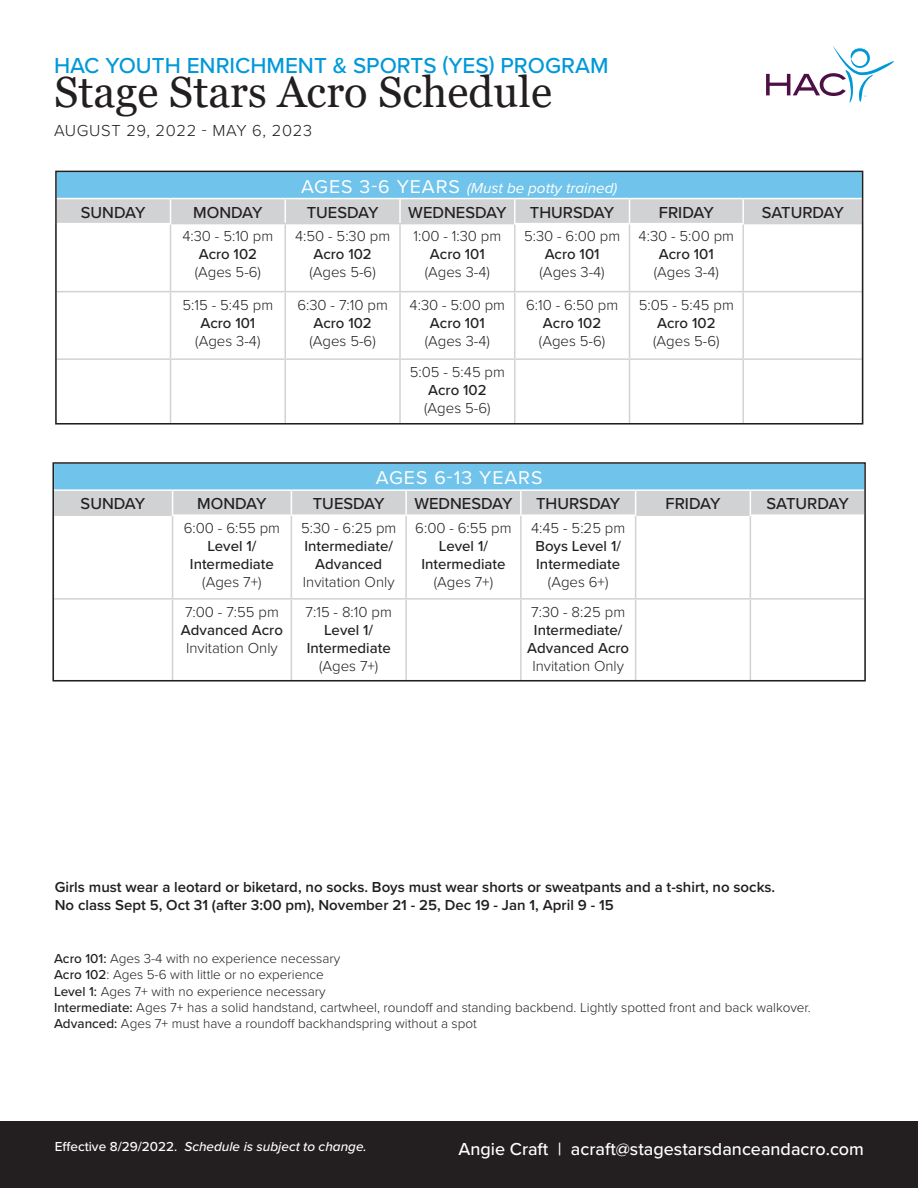
<style>
.page{position:relative;width:918px;height:1188px;background:#fff}
.page>*{position:absolute;margin:0;border:0;box-sizing:border-box;transform-origin:0 0}
.t1{font:43.5px "Georgia";color:#231f20}
.t2{font:500 22.5px "Proxima Nova";color:#0099d8}
.t3{font:19.2px "Proxima Nova";letter-spacing:.05em;color:#fff}
.t4{font:500 18px "Proxima Nova";color:#fff}
.t5{font:500 16.5px "Proxima Nova";color:#231f20}
.t6{font:300 16.5px "Proxima Nova";letter-spacing:.04em;color:#231f20}
.t7{font:300 15px "Proxima Nova";color:#231f20}
.t8{font:500 15px/18px "Proxima Nova";color:#231f20;text-align:center}
.t9{font:600 15px "Proxima Nova";color:#231f20}
.t10{font:italic 15px "Proxima Nova";color:#fff}
.t11{font:300 13.5px "Proxima Nova";color:#231f20}
.t12{font:italic 500 13.5px "Proxima Nova";color:#fff}
.s1{font-style:normal;font-size:19.2px}
.s2{font-weight:500}
.s3{font-style:normal}
</style>
<div class="page">
<hr style="left:170px;top:224px;width:1px;height:67px;background:#d1d2d4">
<hr style="left:285px;top:224px;width:1px;height:67px;background:#d1d2d4">
<hr style="left:399px;top:224px;width:2px;height:67px;background:#d1d2d4">
<hr style="left:514px;top:224px;width:2px;height:67px;background:#d1d2d4">
<hr style="left:629px;top:224px;width:1px;height:67px;background:#d1d2d4">
<hr style="left:742px;top:224px;width:2px;height:67px;background:#d1d2d4">
<hr style="left:55px;top:291px;width:116px;height:1px;background:#d1d2d4">
<hr style="left:171px;top:291px;width:114px;height:1px;background:#d1d2d4">
<hr style="left:170px;top:292px;width:1px;height:66px;background:#d1d2d4">
<hr style="left:285px;top:291px;width:115px;height:1px;background:#d1d2d4">
<hr style="left:285px;top:292px;width:1px;height:66px;background:#d1d2d4">
<hr style="left:400px;top:291px;width:115px;height:1px;background:#d1d2d4">
<hr style="left:399px;top:292px;width:2px;height:66px;background:#d1d2d4">
<hr style="left:515px;top:291px;width:115px;height:1px;background:#d1d2d4">
<hr style="left:514px;top:292px;width:2px;height:66px;background:#d1d2d4">
<hr style="left:630px;top:291px;width:113px;height:1px;background:#d1d2d4">
<hr style="left:629px;top:292px;width:1px;height:66px;background:#d1d2d4">
<hr style="left:743px;top:291px;width:120px;height:1px;background:#d1d2d4">
<hr style="left:742px;top:292px;width:2px;height:66px;background:#d1d2d4">
<hr style="left:55px;top:358px;width:116px;height:2px;background:#d1d2d4">
<hr style="left:171px;top:358px;width:114px;height:2px;background:#d1d2d4">
<hr style="left:170px;top:360px;width:1px;height:63px;background:#d1d2d4">
<hr style="left:285px;top:358px;width:115px;height:2px;background:#d1d2d4">
<hr style="left:285px;top:360px;width:1px;height:63px;background:#d1d2d4">
<hr style="left:400px;top:358px;width:115px;height:2px;background:#d1d2d4">
<hr style="left:399px;top:360px;width:2px;height:63px;background:#d1d2d4">
<hr style="left:515px;top:358px;width:115px;height:2px;background:#d1d2d4">
<hr style="left:514px;top:360px;width:2px;height:63px;background:#d1d2d4">
<hr style="left:630px;top:358px;width:113px;height:2px;background:#d1d2d4">
<hr style="left:629px;top:360px;width:1px;height:63px;background:#d1d2d4">
<hr style="left:743px;top:358px;width:120px;height:2px;background:#d1d2d4">
<hr style="left:742px;top:360px;width:2px;height:63px;background:#d1d2d4">
<svg style="left:58px;top:174px;width:802px;height:50px;background:#a4cde0"></svg>
<svg style="left:55px;top:465px;width:808px;height:213px"></svg>
<svg style="left:766px;top:46px;width:128px;height:57px"></svg>
<div style="left:0;top:1122px;width:918px;height:66px;background:#231f20"></div>
<div style="left:52px;top:462px;width:814px;height:219px;border:2px solid #231f20"></div>
<div style="left:55px;top:171px;width:808px;height:253px;border:2px solid #231f20"></div>
<p class="t2" style="left:54px;top:52px;width:556px">HAC YOUTH ENRICHMENT &amp; SPORTS (YES) PROGRAM</p>
<p class="t1" style="left:54px;top:66px;width:500px">Stage Stars Acro Schedule</p>
<p class="t6" style="left:54px;top:120px;width:260px">AUGUST 29, 2022 - MAY 6, 2023</p>
<p class="t10" style="left:301px;top:176px;width:318px"><span class="s1">AGES 3-6 YEARS</span> (Must be potty trained)</p>
<p class="t5" style="left:81px;top:202px;width:66px">SUNDAY</p>
<p class="t5" style="left:193px;top:202px;width:71px">MONDAY</p>
<p class="t5" style="left:307px;top:202px;width:73px">TUESDAY</p>
<p class="t5" style="left:408px;top:202px;width:100px">WEDNESDAY</p>
<p class="t5" style="left:530px;top:202px;width:86px">THURSDAY</p>
<p class="t5" style="left:659px;top:202px;width:56px">FRIDAY</p>
<p class="t5" style="left:762px;top:202px;width:84px">SATURDAY</p>
<p class="t7" style="left:182px;top:228px;width:92px">4:30 - 5:10 pm</p>
<p class="t8" style="left:199px;top:246px;width:60px">Acro 102</p>
<p class="t7" style="left:195px;top:264px;width:68px">(Ages 5-6)</p>
<p class="t7" style="left:295px;top:228px;width:97px">4:50 - 5:30 pm</p>
<p class="t8" style="left:313px;top:246px;width:60px">Acro 102</p>
<p class="t7" style="left:309px;top:264px;width:68px">(Ages 5-6)</p>
<p class="t7" style="left:413px;top:228px;width:89px">1:00 - 1:30 pm</p>
<p class="t8" style="left:430px;top:246px;width:56px">Acro 101</p>
<p class="t7" style="left:425px;top:264px;width:67px">(Ages 3-4)</p>
<p class="t7" style="left:524px;top:228px;width:98px">5:30 - 6:00 pm</p>
<p class="t8" style="left:545px;top:246px;width:56px">Acro 101</p>
<p class="t7" style="left:540px;top:264px;width:67px">(Ages 3-4)</p>
<p class="t7" style="left:639px;top:228px;width:97px">4:30 - 5:00 pm</p>
<p class="t8" style="left:659px;top:246px;width:56px">Acro 101</p>
<p class="t7" style="left:654px;top:264px;width:67px">(Ages 3-4)</p>
<p class="t7" style="left:183px;top:296px;width:92px">5:15 - 5:45 pm</p>
<p class="t8" style="left:200px;top:314px;width:56px">Acro 101</p>
<p class="t7" style="left:195px;top:332px;width:67px">(Ages 3-4)</p>
<p class="t7" style="left:297px;top:296px;width:92px">6:30 - 7:10 pm</p>
<p class="t8" style="left:313px;top:314px;width:60px">Acro 102</p>
<p class="t7" style="left:309px;top:332px;width:68px">(Ages 5-6)</p>
<p class="t7" style="left:410px;top:296px;width:97px">4:30 - 5:00 pm</p>
<p class="t8" style="left:430px;top:314px;width:56px">Acro 101</p>
<p class="t7" style="left:425px;top:332px;width:67px">(Ages 3-4)</p>
<p class="t7" style="left:410px;top:363px;width:97px">5:05 - 5:45 pm</p>
<p class="t8" style="left:428px;top:381px;width:60px">Acro 102</p>
<p class="t7" style="left:424px;top:399px;width:68px">(Ages 5-6)</p>
<p class="t7" style="left:526px;top:296px;width:94px">6:10 - 6:50 pm</p>
<p class="t8" style="left:543px;top:314px;width:60px">Acro 102</p>
<p class="t7" style="left:539px;top:332px;width:68px">(Ages 5-6)</p>
<p class="t3" style="left:376px;top:463px;width:168px">AGES 6-13 YEARS</p>
<p class="t7" style="left:639px;top:296px;width:97px">5:05 - 5:45 pm</p>
<p class="t8" style="left:657px;top:314px;width:60px">Acro 102</p>
<p class="t7" style="left:653px;top:332px;width:68px">(Ages 5-6)</p>
<p class="t5" style="left:81px;top:494px;width:66px">SUNDAY</p>
<p class="t5" style="left:197px;top:494px;width:71px">MONDAY</p>
<p class="t5" style="left:313px;top:494px;width:73px">TUESDAY</p>
<p class="t5" style="left:414px;top:494px;width:100px">WEDNESDAY</p>
<p class="t5" style="left:536px;top:494px;width:86px">THURSDAY</p>
<p class="t5" style="left:666px;top:494px;width:56px">FRIDAY</p>
<p class="t5" style="left:767px;top:494px;width:84px">SATURDAY</p>
<p class="t7" style="left:184px;top:519px;width:98px">6:00 - 6:55 pm</p>
<p class="t8" style="left:190px;top:537px;width:86px">Level 1/<br>Intermediate</p>
<p class="t7" style="left:202px;top:573px;width:61px">(Ages 7+)</p>
<p class="t7" style="left:301px;top:519px;width:97px">5:30 - 6:25 pm</p>
<p class="t8" style="left:304px;top:537px;width:90px">Intermediate/<br>Advanced</p>
<p class="t7" style="left:303px;top:573px;width:93px">Invitation Only</p>
<p class="t7" style="left:415px;top:519px;width:98px">6:00 - 6:55 pm</p>
<p class="t8" style="left:421px;top:537px;width:86px">Level 1/<br>Intermediate</p>
<p class="t7" style="left:434px;top:573px;width:61px">(Ages 7+)</p>
<p class="t7" style="left:531px;top:519px;width:96px">4:45 - 5:25 pm</p>
<p class="t8" style="left:535px;top:537px;width:87px;text-align:left">Boys Level 1/<br>Intermediate</p>
<p class="t7" style="left:548px;top:573px;width:62px">(Ages 6+)</p>
<p class="t7" style="left:185px;top:603px;width:95px">7:00 - 7:55 pm</p>
<p class="t8" style="left:181px;top:621px;width:103px">Advanced Acro</p>
<p class="t7" style="left:186px;top:639px;width:93px">Invitation Only</p>
<p class="t7" style="left:306px;top:603px;width:88px">7:15 - 8:10 pm</p>
<p class="t8" style="left:307px;top:621px;width:86px">Level 1/<br>Intermediate</p>
<p class="t7" style="left:319px;top:657px;width:61px">(Ages 7+)</p>
<p class="t7" style="left:531px;top:603px;width:95px">7:30 - 8:25 pm</p>
<p class="t8" style="left:527px;top:621px;width:103px">Intermediate/<br>Advanced Acro</p>
<p class="t7" style="left:532px;top:657px;width:93px">Invitation Only</p>
<p class="t9" style="left:55px;top:876px;width:722px">Girls must wear a leotard or biketard, no socks. Boys must wear shorts or sweatpants and a t-shirt, no socks.</p>
<p class="t9" style="left:55px;top:894px;width:561px">No class Sept 5, Oct 31 (after 3:00 pm), November 21 - 25, Dec 19 - Jan 1, April 9 - 15</p>
<p class="t11" style="left:54px;top:951px;width:288px"><span class="s2">Acro 101:</span> Ages 3-4 with no experience necessary</p>
<p class="t11" style="left:54px;top:967px;width:271px"><span class="s2">Acro 102</span>: Ages 5-6 with little or no experience</p>
<p class="t11" style="left:54px;top:983px;width:273px"><span class="s2">Level 1:</span> Ages 7+ with no experience necessary</p>
<p class="t11" style="left:54px;top:999px;width:758px"><span class="s2">Intermediate:</span> Ages 7+ has a solid handstand, cartwheel, roundoff and standing backbend. Lightly spotted front and back walkover.</p>
<p class="t11" style="left:54px;top:1015px;width:424px"><span class="s2">Advanced:</span> Ages 7+ must have a roundoff backhandspring without a spot</p>
<p class="t12" style="left:55px;top:1139px;width:313px"><span class="s3">Effective 8/29/2022.</span> Schedule is subject to change.</p>
<p class="t4" style="left:458px;top:1138px;width:407px">Angie Craft | acraft@stagestarsdanceandacro.com</p>
</div>
